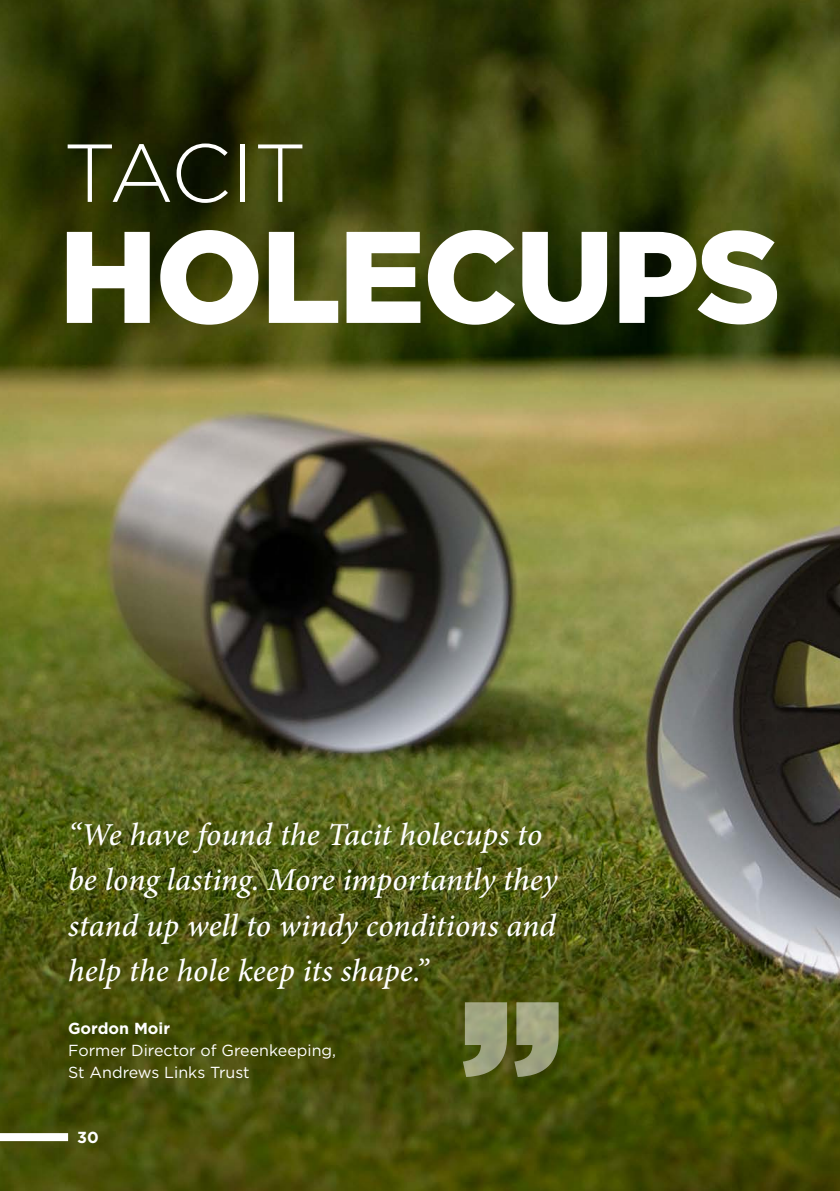
<style>
.page{position:relative;width:840px;height:1191px;background:#fff}
.page>*{position:absolute;margin:0;border:0;box-sizing:border-box;transform-origin:0 0}
.t1{font:900 130px "Gotham";letter-spacing:-.02em;color:#fff}
.t2{font:300 82px "Gotham";letter-spacing:-.02em;color:#fff}
.t3{font:italic 500 32px/45.2px "Minion Pro";color:#fff}
.t4{font:16px/22px "Gotham";color:#fff}
.t5{font:700 16px "Gotham";color:#fff}
</style>
<div class="page">
<img style="left:0;top:0;width:839px;height:1191px">
<svg style="left:462px;top:1002px;width:96px;height:75px;background:#888d62"></svg>
<div style="left:0;top:1133px;width:68px;height:8px;background:#fff"></div>
<h2 class="t2" style="left:63px;top:121px;width:245px">TACIT</h2>
<h1 class="t1" style="left:59px;top:187px;width:723px">HOLECUPS</h1>
<p class="t3" style="left:68px;top:812px;width:490px">“We have found the Tacit holecups to be long lasting. More importantly they stand up well to windy conditions and help the hole keep its shape.”</p>
<p class="t5" style="left:68px;top:1017px;width:103px">Gordon Moir</p>
<p class="t4" style="left:68px;top:1038px;width:269px">Former Director of Greenkeeping,<br>St Andrews Links Trust</p>
<p class="t5" style="left:77px;top:1126px;width:23px">30</p>
</div>
